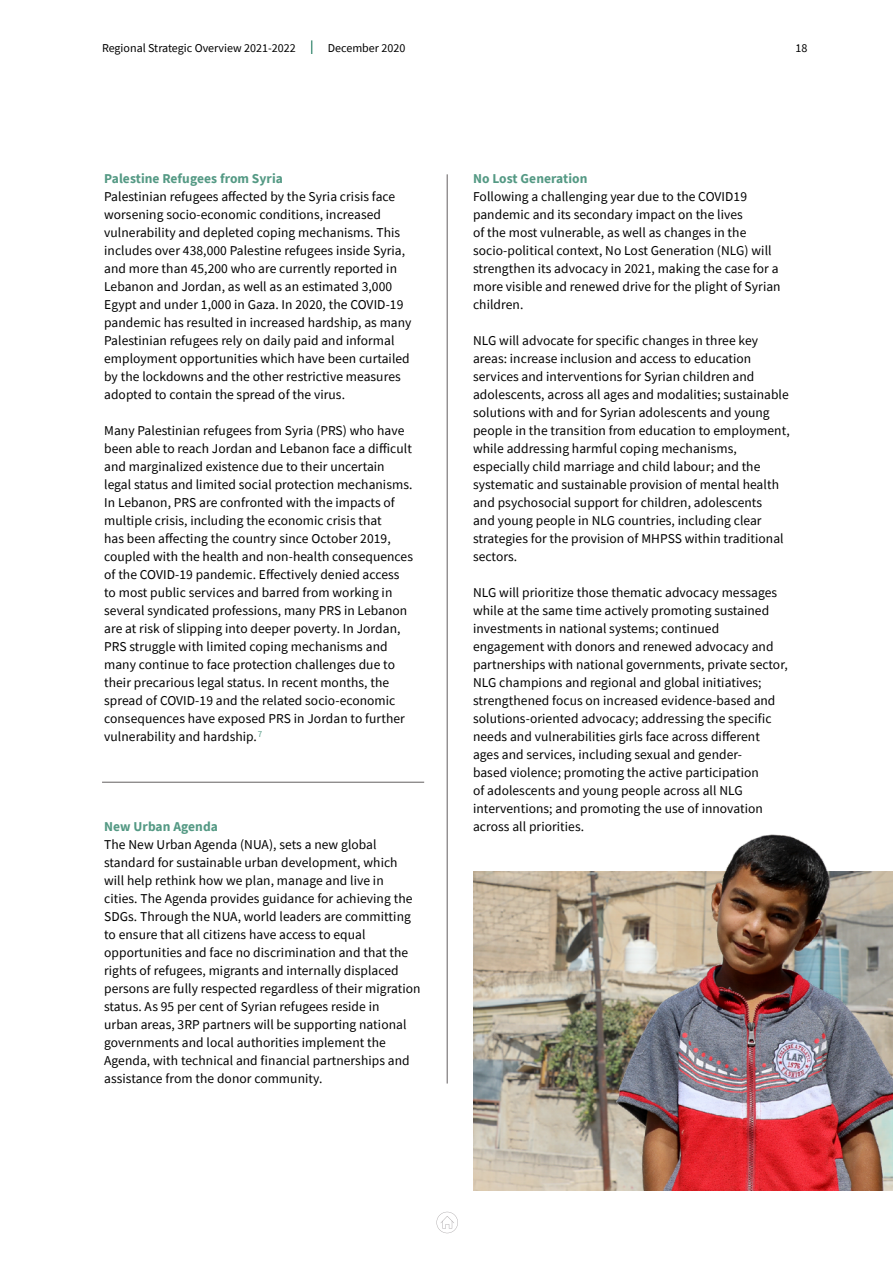
<style>
.page{position:relative;width:893px;height:1263px;background:#fff}
.page>*{position:absolute;margin:0;border:0;box-sizing:border-box;transform-origin:0 0}
.t1{font:13.5px/18px "Source Sans Pro";letter-spacing:.005em;color:#000}
.t2{font:700 13.5px "Source Sans Pro";letter-spacing:.005em;color:#549984}
.t3{font:12px "Source Sans Pro";color:#000}
</style>
<div class="page">
<svg style="left:311px;top:40px;width:1px;height:14px"></svg>
<svg style="left:436px;top:1212px;width:22px;height:21px"></svg>
<hr style="left:102px;top:782px;width:322px;height:1px;background:#635f60">
<hr style="left:447px;top:174px;width:1px;height:909px;background:#635f60">
<img style="left:474px;top:834px;width:419px;height:357px">
<p class="t3" style="left:102px;top:41px;width:195px">Regional Strategic Overview 2021-2022</p>
<p class="t3" style="left:328px;top:41px;width:79px">December 2020</p>
<p class="t3" style="left:795px;top:40px;width:13px">18</p>
<p class="t2" style="left:104px;top:170px;width:180px">Palestine Refugees from Syria</p>
<p class="t1" style="left:104px;top:188px;width:309px">Palestinian refugees affected by the Syria crisis face worsening socio-economic conditions, increased vulnerability and depleted coping mechanisms. This includes over 438,000 Palestine refugees inside Syria, and more than 45,200 who are currently reported in Lebanon and Jordan, as well as an estimated 3,000<br>Egypt and under 1,000 in Gaza. In 2020, the COVID-19 pandemic has resulted in increased hardship, as many Palestinian refugees rely on daily paid and informal employment opportunities which have been curtailed by the lockdowns and the other restrictive measures adopted to contain the spread of the virus.</p>
<p class="t1" style="left:104px;top:422px;width:310px">Many Palestinian refugees from Syria (PRS) who have been able to reach Jordan and Lebanon face a difficult and marginalized existence due to their uncertain legal status and limited social protection mechanisms.<br>In Lebanon, PRS are confronted with the impacts of multiple crisis, including the economic crisis that<br>has been affecting the country since October 2019, coupled with the health and non-health consequences of the COVID-19 pandemic. Effectively denied access to most public services and barred from working in several syndicated professions, many PRS in Lebanon are at risk of slipping into deeper poverty. In Jordan, PRS struggle with limited coping mechanisms and many continue to face protection challenges due to their precarious legal status. In recent months, the spread of COVID-19 and the related socio-economic consequences have exposed PRS in Jordan to further vulnerability and hardship.<sup>7</sup></p>
<p class="t2" style="left:104px;top:818px;width:115px">New Urban Agenda</p>
<p class="t1" style="left:104px;top:836px;width:318px">The New Urban Agenda (NUA), sets a new global standard for sustainable urban development, which will help rethink how we plan, manage and live in<br>cities. The Agenda provides guidance for achieving the SDGs. Through the NUA, world leaders are committing to ensure that all citizens have access to equal opportunities and face no discrimination and that the rights of refugees, migrants and internally displaced persons are fully respected regardless of their migration status. As 95 per cent of Syrian refugees reside in<br>urban areas, 3RP partners will be supporting national governments and local authorities implement the Agenda, with technical and financial partnerships and assistance from the donor community.</p>
<p class="t2" style="left:473px;top:170px;width:116px">No Lost Generation</p>
<p class="t1" style="left:473px;top:188px;width:309px">Following a challenging year due to the COVID19 pandemic and its secondary impact on the lives<br>of the most vulnerable, as well as changes in the socio-political context, No Lost Generation (NLG) will strengthen its advocacy in 2021, making the case for a more visible and renewed drive for the plight of Syrian children.</p>
<p class="t1" style="left:473px;top:332px;width:318px">NLG will advocate for specific changes in three key areas: increase inclusion and access to education services and interventions for Syrian children and adolescents, across all ages and modalities; sustainable solutions with and for Syrian adolescents and young people in the transition from education to employment, while addressing harmful coping mechanisms, especially child marriage and child labour; and the systematic and sustainable provision of mental health and psychosocial support for children, adolescents<br>and young people in NLG countries, including clear strategies for the provision of MHPSS within traditional sectors.</p>
<p class="t1" style="left:473px;top:584px;width:316px">NLG will prioritize those thematic advocacy messages while at the same time actively promoting sustained investments in national systems; continued engagement with donors and renewed advocacy and partnerships with national governments, private sector, NLG champions and regional and global initiatives; strengthened focus on increased evidence-based and solutions-oriented advocacy; addressing the specific needs and vulnerabilities girls face across different ages and services, including sexual and gender-<br>based violence; promoting the active participation<br>of adolescents and young people across all NLG interventions; and promoting the use of innovation across all priorities.</p>
</div>
